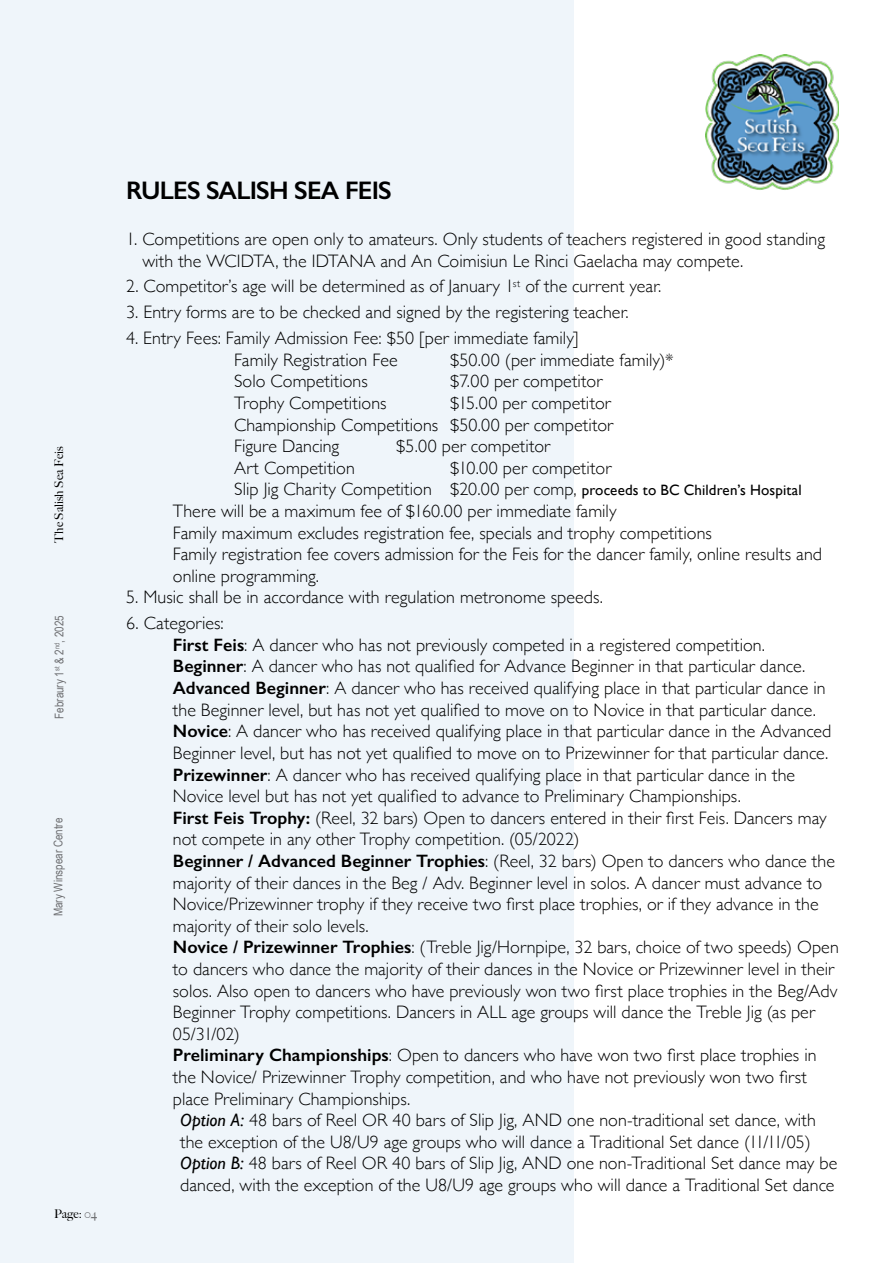
<style>
.page{position:relative;width:893px;height:1263px;background:#fff}
.page>*{position:absolute;margin:0;border:0;box-sizing:border-box;transform-origin:0 0}
.t1{font:600 25.5px "Gill Sans";letter-spacing:-.03em;color:#000}
.t2{font:300 18px/21.6px "Gill Sans";letter-spacing:.005em;color:#000}
.t3{font:12px "Arial Narrow";color:#6d6e71}
.t4{font:500 12px "Big Caslon";color:#000}
.s1{color:#6d6e71}
.s2{font-weight:400;font-size:15px}
.s3{font-weight:600}
.s4{font-weight:400;font-style:italic}
</style>
<div class="page">
<img style="left:705px;top:54px;width:134px;height:136px">
<div style="left:0;top:0;width:573px;height:1263px;background:#eff5fa"></div>
<p class="t4" style="left:49px;top:543px;width:97px;rotate:-90deg">The Salish Sea Feis</p>
<p class="t3" style="left:50px;top:719px;width:105px;rotate:-90deg">Febraury 1<sup>st</sup> &amp; 2<sup>nd</sup>, 2025</p>
<p class="t3" style="left:49px;top:916px;width:100px;rotate:-90deg">Mary Winspear Centre</p>
<p class="t4" style="left:54px;top:1203px;width:45px">Page: <span class="s1">04</span></p>
<h1 class="t1" style="left:126px;top:174px;width:267px">RULES SALISH SEA FEIS</h1>
<p class="t2" style="left:142px;top:227px;width:684px;text-indent:-16px">1. Competitions are open only to amateurs. Only students of teachers registered in good standing with the WCIDTA, the IDTANA and An Coimisiun Le Rinci Gaelacha may compete.</p>
<p class="t2" style="left:126px;top:275px;width:537px">2. Competitor’s age will be determined as of January 1<sup>st</sup> of the current year.</p>
<p class="t2" style="left:126px;top:301px;width:504px">3. Entry forms are to be checked and signed by the registering teacher.</p>
<p class="t2" style="left:234px;top:327px;width:346px;text-indent:-108px">4. Entry Fees: Family Admission Fee: $50 [per immediate family]<br>Family Registration Fee</p>
<p class="t2" style="left:450px;top:348px;width:225px">$50.00 (per immediate family)*</p>
<p class="t2" style="left:234px;top:370px;width:135px">Solo Competitions</p>
<p class="t2" style="left:450px;top:370px;width:154px">$7.00 per competitor</p>
<p class="t2" style="left:234px;top:391px;width:154px">Trophy Competitions</p>
<p class="t2" style="left:234px;top:391px;width:381px;text-indent:216px">$15.00 per competitor<br>Championship Competitions $50.00 per competitor<br>Figure Dancing</p>
<p class="t2" style="left:396px;top:435px;width:156px">$5.00 per competitor</p>
<p class="t2" style="left:234px;top:456px;width:122px">Art Competition</p>
<p class="t2" style="left:450px;top:456px;width:163px">$10.00 per competitor</p>
<p class="t2" style="left:234px;top:478px;width:569px">Slip Jig Charity Competition $20.00 per comp, <span class="s2">proceeds to BC Children’s Hospital</span></p>
<p class="t2" style="left:173px;top:499px;width:445px">There will be a maximum fee of $160.00 per immediate family</p>
<p class="t2" style="left:173px;top:521px;width:540px">Family maximum excludes registration fee, specials and trophy competitions</p>
<p class="t2" style="left:173px;top:543px;width:651px">Family registration fee covers admission for the Feis for the dancer family, online results and</p>
<p class="t2" style="left:173px;top:564px;width:148px">online programming.</p>
<p class="t2" style="left:126px;top:586px;width:478px">5. Music shall be in accordance with regulation metronome speeds.</p>
<p class="t2" style="left:126px;top:612px;width:99px">6. Categories:</p>
<p class="t2" style="left:173px;top:633px;width:594px"><span class="s3">First Feis</span>: A dancer who has not previously competed in a registered competition.</p>
<p class="t2" style="left:173px;top:655px;width:634px"><span class="s3">Beginner</span>: A dancer who has not qualified for Advance Beginner in that particular dance.</p>
<p class="t2" style="left:173px;top:676px;width:654px"><span class="s3">Advanced Beginner</span>: A dancer who has received qualifying place in that particular dance in</p>
<p class="t2" style="left:173px;top:698px;width:645px">the Beginner level, but has not yet qualified to move on to Novice in that particular dance.</p>
<p class="t2" style="left:173px;top:720px;width:660px"><span class="s3">Novice</span>: A dancer who has received qualifying place in that particular dance in the Advanced</p>
<p class="t2" style="left:173px;top:741px;width:657px">Beginner level, but has not yet qualified to move on to Prizewinner for that particular dance.</p>
<p class="t2" style="left:173px;top:763px;width:624px"><span class="s3">Prizewinner</span>: A dancer who has received qualifying place in that particular dance in the</p>
<p class="t2" style="left:173px;top:784px;width:570px">Novice level but has not yet qualified to advance to Preliminary Championships.</p>
<p class="t2" style="left:173px;top:806px;width:655px"><span class="s3">First Feis Trophy:</span> (Reel, 32 bars) Open to dancers entered in their first Feis. Dancers may</p>
<p class="t2" style="left:173px;top:828px;width:408px">not compete in any other Trophy competition. (05/2022)</p>
<p class="t2" style="left:173px;top:849px;width:664px"><span class="s3">Beginner / Advanced Beginner Trophies</span>: (Reel, 32 bars) Open to dancers who dance the</p>
<p class="t2" style="left:173px;top:871px;width:651px">majority of their dances in the Beg / Adv. Beginner level in solos. A dancer must advance to</p>
<p class="t2" style="left:173px;top:892px;width:647px">Novice/Prizewinner trophy if they receive two first place trophies, or if they advance in the</p>
<p class="t2" style="left:173px;top:914px;width:197px">majority of their solo levels.</p>
<p class="t2" style="left:173px;top:936px;width:667px"><span class="s3">Novice / Prizewinner Trophies</span>: (Treble Jig/Hornpipe, 32 bars, choice of two speeds) Open</p>
<p class="t2" style="left:173px;top:957px;width:663px">to dancers who dance the majority of their dances in the Novice or Prizewinner level in their</p>
<p class="t2" style="left:173px;top:979px;width:666px">solos. Also open to dancers who have previously won two first place trophies in the Beg/Adv</p>
<p class="t2" style="left:173px;top:1000px;width:644px">Beginner Trophy competitions. Dancers in ALL age groups will dance the Treble Jig (as per</p>
<p class="t2" style="left:173px;top:1022px;width:68px">05/31/02)</p>
<p class="t2" style="left:173px;top:1044px;width:645px"><span class="s3">Preliminary Championships</span>: Open to dancers who have won two first place trophies in</p>
<p class="t2" style="left:173px;top:1065px;width:636px">the Novice/ Prizewinner Trophy competition, and who have not previously won two first</p>
<p class="t2" style="left:173px;top:1087px;width:239px">place Preliminary Championships.</p>
<p class="t2" style="left:180px;top:1108px;width:637px"><span class="s4">Option A:</span> 48 bars of Reel OR 40 bars of Slip Jig, AND one non-traditional set dance, with</p>
<p class="t2" style="left:180px;top:1130px;width:632px">the exception of the U8/U9 age groups who will dance a Traditional Set dance (11/11/05)</p>
<p class="t2" style="left:180px;top:1152px;width:659px"><span class="s4">Option B:</span> 48 bars of Reel OR 40 bars of Slip Jig, AND one non-Traditional Set dance may be</p>
<p class="t2" style="left:180px;top:1173px;width:656px">danced, with the exception of the U8/U9 age groups who will dance a Traditional Set dance</p>
</div>
